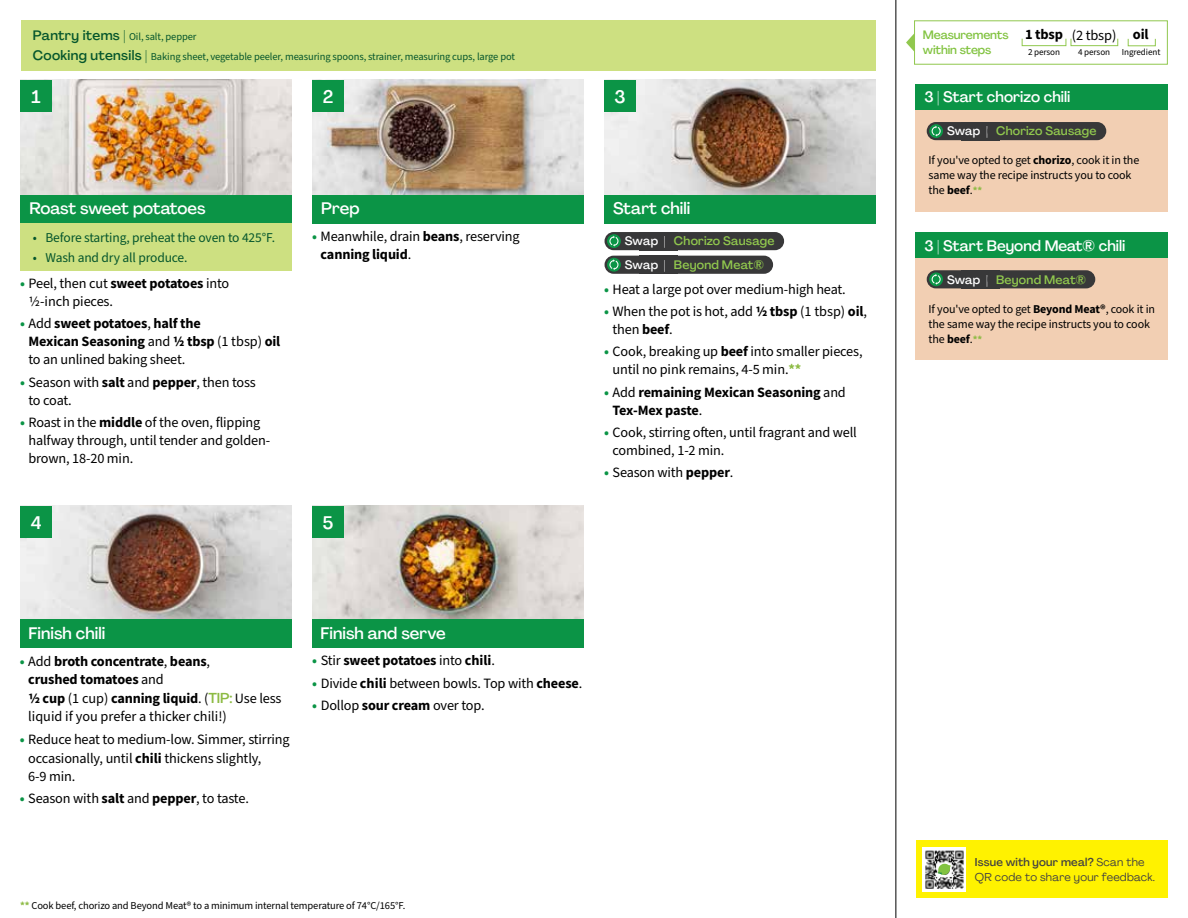
<style>
.page{position:relative;width:1188px;height:918px;background:#fff}
.page>*{position:absolute;margin:0;border:0;box-sizing:border-box;transform-origin:0 0}
.t1{font:500 18px "Agrandir";color:#fff}
.t2{font:500 16.5px "Agrandir";color:#fff}
.t3{font:500 15px "Agrandir";color:#fff}
.t4{font:700 14.4px "Source Sans Pro";letter-spacing:-.01em;color:#000}
.t5{font:14.25px/18px "Source Sans Pro";letter-spacing:-.01em;color:#000}
.t6{font:700 14.25px/18px "Source Sans Pro";letter-spacing:-.01em;color:#000}
.t7{font:13.5px "Source Sans Pro";letter-spacing:-.01em;color:#05562c}
.t8{font:500 13.5px "Agrandir";letter-spacing:.025em;color:#05562c}
.t9{font:500 12.15px/23.5px "Agrandir";letter-spacing:.02em;color:#91c84e}
.t10{font:12px/15px "Source Sans Pro";letter-spacing:-.01em;color:#000}
.t11{font:500 12px/15.8px "Agrandir";letter-spacing:-.01em;color:#82c341}
.t12{font:11.25px/15px "Agrandir";letter-spacing:.02em;color:#414042}
.t13{font:10.5px "Source Sans Pro";letter-spacing:-.01em;color:#05562c}
.t14{font:10.5px "Source Sans Pro";letter-spacing:-.01em;color:#000}
.t15{font:9.15px "Source Sans Pro";letter-spacing:-.01em;color:#000}
.s1{font-weight:400}
.s2{font-family:"Agrandir";font-weight:500;font-size:13.5px}
.s3{font-weight:700;color:#0b9446}
.s4{font-weight:700}
.s5{color:#fff}
.s6{color:#0b9446}
.s7{font-weight:700;color:#8cba42}
.s8{font-family:"Agrandir";font-weight:500;color:#8cba42}
.s9{font-weight:700;font-size:10.5px;color:#8cba42}
.s10{font-weight:500}
</style>
<div class="page">
<img style="left:20px;top:506px;width:272px;height:113px">
<img style="left:312px;top:506px;width:272px;height:113px">
<img style="left:20px;top:80px;width:272px;height:115px">
<img style="left:312px;top:80px;width:272px;height:115px">
<img style="left:604px;top:80px;width:272px;height:115px">
<div style="left:312px;top:195px;width:272px;height:29px;background:#0b9446"></div>
<div style="left:20px;top:195px;width:272px;height:29px;background:#0b9446"></div>
<div style="left:20px;top:619px;width:272px;height:29px;background:#0b9446"></div>
<div style="left:312px;top:619px;width:272px;height:29px;background:#0b9446"></div>
<div style="left:604px;top:195px;width:272px;height:29px;background:#0b9446"></div>
<div style="left:21px;top:20px;width:855px;height:51px;background:#cde081"></div>
<div style="left:20px;top:224px;width:272px;height:47px;background:#cde081"></div>
<hr style="left:896px;top:0;width:1px;height:918px;background:#000">
<div style="left:20px;top:506px;width:32px;height:32px;background:#0b9446"></div>
<div style="left:20px;top:80px;width:32px;height:32px;background:#0b9446"></div>
<div style="left:312px;top:506px;width:32px;height:32px;background:#0b9446"></div>
<div style="left:312px;top:80px;width:32px;height:32px;background:#0b9446"></div>
<div style="left:604px;top:80px;width:32px;height:32px;background:#0b9446"></div>
<div style="left:914px;top:20px;width:254px;height:45px;border:1px solid #91c84e"></div>
<div style="left:1022px;top:38px;width:44px;height:8px;border:1px solid #91c84e"></div>
<div style="left:1071px;top:38px;width:47px;height:8px;border:1px solid #91c84e"></div>
<div style="left:1128px;top:38px;width:28px;height:8px;border:1px solid #91c84e"></div>
<svg style="left:906px;top:33px;width:9px;height:19px"></svg>
<div style="left:916px;top:110px;width:252px;height:101px;background:#f2cfb3"></div>
<div style="left:916px;top:84px;width:252px;height:26px;background:#0b9446"></div>
<div style="left:916px;top:258px;width:252px;height:102px;background:#f2cfb3"></div>
<div style="left:916px;top:232px;width:252px;height:26px;background:#0b9446"></div>
<div style="left:962px;top:122px;width:38px;height:18px;background:#383839"></div>
<div style="left:927px;top:122px;width:70px;height:18px;background:#383839;border-radius:9px"></div>
<svg style="left:929px;top:124px;width:14px;height:14px"></svg>
<svg style="left:932px;top:126px;width:9px;height:11px"></svg>
<div style="left:987px;top:122px;width:119px;height:18px;background:#383839;border-radius:9px"></div>
<div style="left:962px;top:270px;width:38px;height:18px;background:#383839"></div>
<div style="left:927px;top:270px;width:70px;height:18px;background:#383839;border-radius:9px"></div>
<svg style="left:929px;top:272px;width:14px;height:14px"></svg>
<svg style="left:932px;top:274px;width:9px;height:11px"></svg>
<div style="left:987px;top:270px;width:108px;height:18px;background:#383839;border-radius:9px"></div>
<div style="left:639px;top:232px;width:39px;height:18px;background:#383839"></div>
<div style="left:605px;top:232px;width:70px;height:18px;background:#383839;border-radius:9px"></div>
<svg style="left:607px;top:234px;width:14px;height:14px"></svg>
<svg style="left:609px;top:236px;width:9px;height:11px"></svg>
<div style="left:665px;top:232px;width:119px;height:18px;background:#383839;border-radius:9px"></div>
<div style="left:639px;top:256px;width:39px;height:18px;background:#383839"></div>
<div style="left:605px;top:256px;width:70px;height:18px;background:#383839;border-radius:9px"></div>
<svg style="left:607px;top:258px;width:14px;height:14px"></svg>
<svg style="left:609px;top:259px;width:9px;height:11px"></svg>
<div style="left:665px;top:256px;width:108px;height:18px;background:#383839;border-radius:9px"></div>
<div style="left:916px;top:840px;width:252px;height:58px;background:#fff200"></div>
<img style="left:923px;top:847px;width:43px;height:45px">
<svg style="left:938px;top:864px;width:13px;height:11px"></svg>
<p class="t11" style="left:923px;top:26px;width:87px">Measurements within steps</p>
<p class="t4" style="left:1025px;top:25px;width:125px">1 tbsp <span class="s1">(2 tbsp)</span> oil</p>
<p class="t13" style="left:33px;top:30px;width:165px"><span class="s2">Pantry items |</span> Oil, salt, pepper</p>
<p class="t8" style="left:33px;top:47px;width:116px">Cooking utensils |</p>
<p class="t15" style="left:1028px;top:46px;width:34px">2 person</p>
<p class="t15" style="left:1078px;top:46px;width:34px">4 person</p>
<p class="t15" style="left:1122px;top:46px;width:40px">Ingredient</p>
<p class="t13" style="left:151px;top:50px;width:366px">Baking sheet, vegetable peeler, measuring spoons, strainer, measuring cups, large pot</p>
<p class="t1" style="left:32px;top:86px;width:11px">1</p>
<p class="t1" style="left:323px;top:86px;width:12px">2</p>
<p class="t1" style="left:614px;top:85px;width:13px">3</p>
<p class="t2" style="left:29px;top:198px;width:178px">Roast sweet potatoes</p>
<p class="t2" style="left:321px;top:198px;width:40px">Prep</p>
<p class="t2" style="left:613px;top:198px;width:79px">Start chili</p>
<p class="t7" style="left:33px;top:229px;width:244px">• Before starting, preheat the oven to 425°F.</p>
<p class="t7" style="left:33px;top:249px;width:156px">• Wash and dry all produce.</p>
<p class="t5" style="left:321px;top:228px;width:201px;text-indent:-9px"><span class="s3">•</span> Meanwhile, drain <span class="s4">beans</span>, reserving <span class="s4">canning liquid</span>.</p>
<p class="t9" style="left:625px;top:229px;width:151px"><span class="s5">Swap |</span> Chorizo Sausage<br><span class="s5">Swap |</span> Beyond Meat®</p>
<p class="t5" style="left:29px;top:275px;width:202px;text-indent:-9px"><span class="s3">•</span> Peel, then cut <span class="s4">sweet potatoes</span> into<br>1/2-inch pieces.</p>
<p class="t6" style="left:29px;top:314px;width:253px;text-indent:-9px"><span class="s6">•</span> <span class="s1">Add</span> sweet potatoes<span class="s1">,</span> half the<br>Mexican Seasoning <span class="s1">and</span> 1/2 tbsp <span class="s1">(1 tbsp)</span> oil <span class="s1">to an unlined baking sheet.</span></p>
<p class="t5" style="left:29px;top:373px;width:229px;text-indent:-9px"><span class="s3">•</span> Season with <span class="s4">salt</span> and <span class="s4">pepper</span>, then toss to coat.</p>
<p class="t5" style="left:29px;top:414px;width:243px;text-indent:-9px"><span class="s3">•</span> Roast in the <span class="s4">middle</span> of the oven, flipping halfway through, until tender and golden&shy;brown, 18-20 min.</p>
<p class="t5" style="left:604px;top:280px;width:243px"><span class="s3">•</span> Heat a large pot over medium-high heat.</p>
<p class="t5" style="left:613px;top:303px;width:256px;text-indent:-9px"><span class="s3">•</span> When the pot is hot, add <span class="s4">1/2 tbsp</span> (1 tbsp) <span class="s4">oil</span>, then <span class="s4">beef</span>.</p>
<p class="t5" style="left:613px;top:343px;width:252px;text-indent:-9px"><span class="s3">•</span> Cook, breaking up <span class="s4">beef</span> into smaller pieces, until no pink remains, 4-5 min.<span class="s7">**</span></p>
<p class="t6" style="left:613px;top:383px;width:235px;text-indent:-9px"><span class="s6">•</span> <span class="s1">Add</span> remaining Mexican Seasoning <span class="s1">and<br></span>Tex-Mex paste<span class="s1">.</span></p>
<p class="t5" style="left:613px;top:424px;width:246px;text-indent:-9px"><span class="s3">•</span> Cook, stirring often, until fragrant and well combined, 1-2 min.</p>
<p class="t5" style="left:604px;top:464px;width:131px"><span class="s3">•</span> Season with <span class="s4">pepper</span>.</p>
<p class="t1" style="left:31px;top:511px;width:12px">4</p>
<p class="t1" style="left:323px;top:511px;width:12px">5</p>
<p class="t2" style="left:29px;top:623px;width:78px">Finish chili</p>
<p class="t2" style="left:321px;top:623px;width:127px">Finish and serve</p>
<p class="t5" style="left:28px;top:652px;width:255px;line-height:18.6px;text-indent:-9px"><span class="s3">•</span> Add <span class="s4">broth concentrate</span>, <span class="s4">beans</span>,<br><span class="s4">crushed tomatoes</span> and<br><span class="s4">1/2 cup</span> (1 cup) <span class="s4">canning liquid</span>. (<span class="s8">TIP:</span> Use less liquid if you prefer a thicker chili!)</p>
<p class="t5" style="left:28px;top:730px;width:263px;line-height:18.5px;text-indent:-9px"><span class="s3">•</span> Reduce heat to medium-low. Simmer, stirring occasionally, until <span class="s4">chili</span> thickens slightly,<br>6-9 min.</p>
<p class="t5" style="left:20px;top:790px;width:231px"><span class="s3">•</span> Season with <span class="s4">salt</span> and <span class="s4">pepper</span>, to taste.</p>
<p class="t6" style="left:312px;top:651px;width:184px"><span class="s6">•</span> <span class="s1">Stir</span> sweet potatoes <span class="s1">into</span> chili<span class="s1">.</span></p>
<p class="t5" style="left:312px;top:675px;width:272px"><span class="s3">•</span> Divide <span class="s4">chili</span> between bowls. Top with <span class="s4">cheese</span>.</p>
<p class="t5" style="left:312px;top:697px;width:174px"><span class="s3">•</span> Dollop <span class="s4">sour cream</span> over top.</p>
<p class="t14" style="left:20px;top:898px;width:387px"><span class="s7">**</span> Cook beef, chorizo and Beyond Meat® to a minimum internal temperature of 74°C/165°F.</p>
<p class="t3" style="left:924px;top:88px;width:148px">3 | Start chorizo chili</p>
<p class="t9" style="left:947px;top:119px;width:151px"><span class="s5">Swap |</span> Chorizo Sausage</p>
<p class="t10" style="left:929px;top:153px;width:212px">If you've opted to get <span class="s4">chorizo</span>, cook it in the same way the recipe instructs you to cook the <span class="s4">beef</span>.<span class="s9">**</span></p>
<p class="t3" style="left:924px;top:236px;width:203px">3 | Start Beyond Meat® chili</p>
<p class="t9" style="left:947px;top:268px;width:140px"><span class="s5">Swap |</span> Beyond Meat®</p>
<p class="t10" style="left:929px;top:302px;width:228px">If you've opted to get <span class="s4">Beyond Meat®</span>, cook it in the same way the recipe instructs you to cook the <span class="s4">beef</span>.<span class="s9">**</span></p>
<p class="t12" style="left:975px;top:855px;width:182px"><span class="s10">Issue with your meal?</span> Scan the<br>QR code to share your feedback.</p>
</div>
